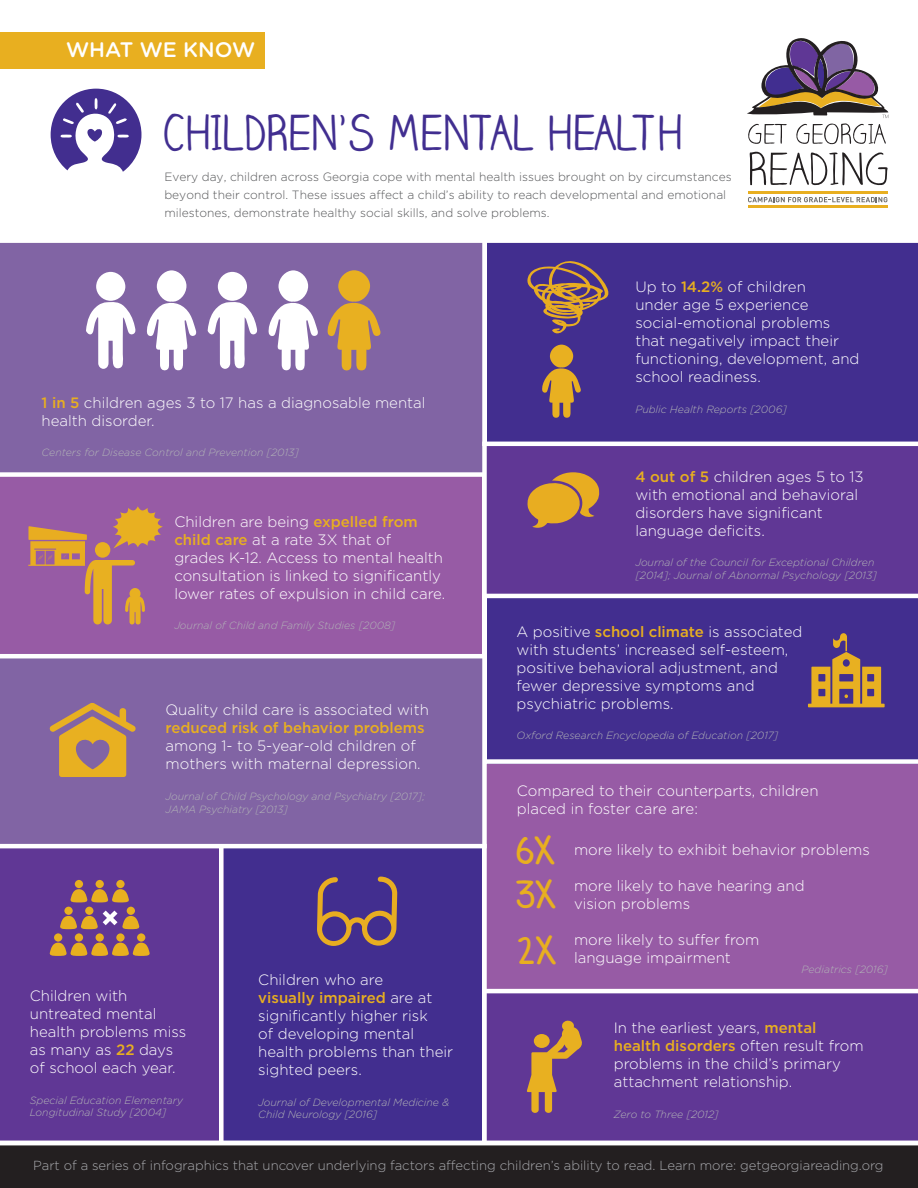
<style>
.page{position:relative;width:918px;height:1188px;background:#fff}
.page>*{position:absolute;margin:0;border:0;box-sizing:border-box;transform-origin:0 0}
.t1{font:48px "Claire Hand";letter-spacing:-.01em;color:#412e90}
.t2{font:700 36px "Claire Hand";color:#e8af20}
.t3{font:500 21px "Gotham Rounded";color:#fff}
.t4{font:300 15px/18px "Gotham";color:#fff}
.t5{font:300 13.2px "Gotham";color:#a8a9ad}
.t6{font:300 12px/18px "Gotham";color:#57585a}
.t7{font:italic 300 10.5px/12.6px "Gotham";color:#b2b3b7}
.s1{font-weight:500;color:#e8af20}
</style>
<div class="page">
<svg style="left:749px;top:151px;width:139px;height:35px"></svg>
<svg style="left:748px;top:197px;width:139px;height:5px"></svg>
<hr style="left:748px;top:206px;width:140px;height:2px;background:#e8af21">
<hr style="left:748px;top:191px;width:140px;height:2px;background:#e8af21">
<svg style="left:747px;top:38px;width:141px;height:106px"></svg>
<div style="left:487px;top:242px;width:430px;height:202px;background:#422e8f"></div>
<div style="left:1px;top:477px;width:481px;height:177px;background:#975ba5"></div>
<div style="left:224px;top:848px;width:258px;height:293px;background:#422e8f"></div>
<div style="left:487px;top:963px;width:431px;height:178px;background:#603795"></div>
<div style="left:487px;top:764px;width:431px;height:225px;background:#975ba5"></div>
<div style="left:0;top:240px;width:482px;height:232px;background:#8164a4"></div>
<div style="left:0;top:659px;width:482px;height:185px;background:#8164a4"></div>
<div style="left:487px;top:444px;width:431px;height:153px;background:#603795"></div>
<div style="left:488px;top:597px;width:430px;height:167px;background:#422e8f"></div>
<div style="left:0;top:848px;width:224px;height:293px;background:#603795"></div>
<div style="left:219px;top:848px;width:5px;height:296px;background:#fff"></div>
<div style="left:483px;top:759px;width:435px;height:5px;background:#fff"></div>
<hr style="left:482px;top:594px;width:436px;height:4px;background:#fff">
<hr style="left:482px;top:442px;width:436px;height:4px;background:#fff">
<div style="left:0;top:1143px;width:918px;height:45px;background:#231f20"></div>
<div style="left:0;top:32px;width:264px;height:36px;background:#e8af20"></div>
<div style="left:0;top:238px;width:918px;height:5px;background:#fff"></div>
<div style="left:54px;top:933px;width:8px;height:9px;background:#e8b01f;border-radius:50%"></div>
<div style="left:75px;top:933px;width:8px;height:9px;background:#e8b01f;border-radius:50%"></div>
<div style="left:96px;top:933px;width:8px;height:9px;background:#e8b01f;border-radius:50%"></div>
<div style="left:116px;top:933px;width:9px;height:9px;background:#e8b01f;border-radius:50%"></div>
<div style="left:137px;top:933px;width:8px;height:9px;background:#e8b01f;border-radius:50%"></div>
<svg style="left:49px;top:943px;width:101px;height:13px"></svg>
<div style="left:64px;top:907px;width:9px;height:8px;background:#e8b01f;border-radius:50%"></div>
<div style="left:85px;top:907px;width:8px;height:8px;background:#e8b01f;border-radius:50%"></div>
<div style="left:127px;top:907px;width:8px;height:8px;background:#e8b01f;border-radius:50%"></div>
<div style="left:75px;top:880px;width:8px;height:8px;background:#e8b01f;border-radius:50%"></div>
<div style="left:96px;top:880px;width:8px;height:8px;background:#e8b01f;border-radius:50%"></div>
<div style="left:116px;top:880px;width:9px;height:8px;background:#e8b01f;border-radius:50%"></div>
<svg style="left:70px;top:889px;width:59px;height:13px"></svg>
<svg style="left:60px;top:911px;width:80px;height:18px"></svg>
<svg style="left:317px;top:876px;width:80px;height:70px"></svg>
<hr style="left:484px;top:989px;width:434px;height:4px;background:#fff">
<hr style="left:0;top:1141px;width:918px;height:4px;background:#fff">
<svg style="left:50px;top:703px;width:86px;height:74px"></svg>
<svg style="left:527px;top:472px;width:73px;height:56px"></svg>
<svg style="left:808px;top:633px;width:77px;height:74px"></svg>
<svg style="left:327px;top:270px;width:54px;height:101px"></svg>
<svg style="left:268px;top:270px;width:50px;height:101px"></svg>
<svg style="left:146px;top:270px;width:51px;height:101px"></svg>
<svg style="left:208px;top:302px;width:49px;height:67px"></svg>
<div style="left:218px;top:272px;width:29px;height:29px;background:#fff;border-radius:50%"></div>
<svg style="left:86px;top:302px;width:50px;height:67px"></svg>
<div style="left:96px;top:272px;width:29px;height:29px;background:#fff;border-radius:50%"></div>
<svg style="left:542px;top:345px;width:39px;height:73px"></svg>
<svg style="left:51px;top:89px;width:90px;height:83px"></svg>
<svg style="left:527px;top:1020px;width:55px;height:93px"></svg>
<svg style="left:527px;top:261px;width:82px;height:73px"></svg>
<svg style="left:28px;top:506px;width:135px;height:118px"></svg>
<div style="left:130px;top:588px;width:11px;height:11px;background:#e8b021;border-radius:50%"></div>
<p class="t3" style="left:66px;top:35px;width:190px">WHAT WE KNOW</p>
<p class="t1" style="left:163px;top:102px;width:521px">CHILDREN’S MENTAL HEALTH</p>
<p class="t6" style="left:164px;top:168px;width:569px">Every day, children across Georgia cope with mental health issues brought on by circumstances beyond their control. These issues affect a child’s ability to reach developmental and emotional milestones, demonstrate healthy social skills, and solve problems.</p>
<p class="t4" style="left:42px;top:393px;width:385px"><span class="s1">1 in 5</span> children ages 3 to 17 has a diagnosable mental health disorder.</p>
<p class="t7" style="left:42px;top:446px;width:259px">Centers for Disease Control and Prevention [2013]</p>
<p class="t4" style="left:174px;top:512px;width:273px">Children are being <span class="s1">expelled from child care</span> at a rate 3X that of<br>grades K-12. Access to mental health consultation is linked to significantly lower rates of expulsion in child care.</p>
<p class="t7" style="left:174px;top:619px;width:223px">Journal of Child and Family Studies [2008]</p>
<p class="t4" style="left:166px;top:701px;width:265px">Quality child care is associated with <span class="s1">reduced risk of behavior problems </span>among 1- to 5-year-old children of mothers with maternal depression.</p>
<p class="t7" style="left:166px;top:790px;width:261px">Journal of Child Psychology and Psychiatry [2017];<br>JAMA Psychiatry [2013]</p>
<p class="t4" style="left:30px;top:986px;width:158px">Children with untreated mental health problems miss as many as <span class="s1">22</span> days of school each year.</p>
<p class="t7" style="left:30px;top:1093px;width:155px">Special Education Elementary<br>Longitudinal Study [2004]</p>
<p class="t4" style="left:258px;top:971px;width:196px">Children who are<br><span class="s1">visually impaired</span> are at significantly higher risk<br>of developing mental health problems than their sighted peers.</p>
<p class="t7" style="left:258px;top:1095px;width:193px">Journal of Developmental Medicine &amp;<br>Child Neurology [2016]</p>
<p class="t4" style="left:635px;top:278px;width:226px">Up to <span class="s1">14.2%</span> of children<br>under age 5 experience social-emotional problems that negatively impact their functioning, development, and school readiness.</p>
<p class="t7" style="left:635px;top:403px;width:153px">Public Health Reports [2006]</p>
<p class="t4" style="left:635px;top:467px;width:230px"><span class="s1">4 out of 5</span> children ages 5 to 13 with emotional and behavioral disorders have significant language deficits.</p>
<p class="t7" style="left:635px;top:556px;width:243px">Journal of the Council for Exceptional Children [2014]; Journal of Abnormal Psychology [2013]</p>
<p class="t4" style="left:517px;top:622px;width:287px">A positive <span class="s1">school climate</span> is associated with students’ increased self-esteem, positive behavioral adjustment, and fewer depressive symptoms and psychiatric problems.</p>
<p class="t7" style="left:517px;top:729px;width:263px">Oxford Research Encyclopedia of Education [2017]</p>
<p class="t4" style="left:517px;top:781px;width:303px">Compared to their counterparts, children placed in foster care are:</p>
<p class="t2" style="left:515px;top:826px;width:41px">6X</p>
<p class="t2" style="left:515px;top:870px;width:42px">3X</p>
<p class="t2" style="left:517px;top:926px;width:41px">2X</p>
<p class="t4" style="left:574px;top:840px;width:297px">more likely to exhibit behavior problems</p>
<p class="t4" style="left:574px;top:876px;width:232px">more likely to have hearing and vision problems</p>
<p class="t4" style="left:574px;top:930px;width:187px">more likely to suffer from language impairment</p>
<p class="t7" style="left:802px;top:962px;width:88px">Pediatrics [2016]</p>
<p class="t4" style="left:614px;top:1019px;width:251px">In the earliest years, <span class="s1">mental health disorders</span> often result from problems in the child’s primary attachment relationship.</p>
<p class="t7" style="left:614px;top:1108px;width:106px">Zero to Three [2012]</p>
<p class="t5" style="left:33px;top:1159px;width:852px">Part of a series of infographics that uncover underlying factors affecting children’s ability to read. Learn more: getgeorgiareading.org</p>
</div>
